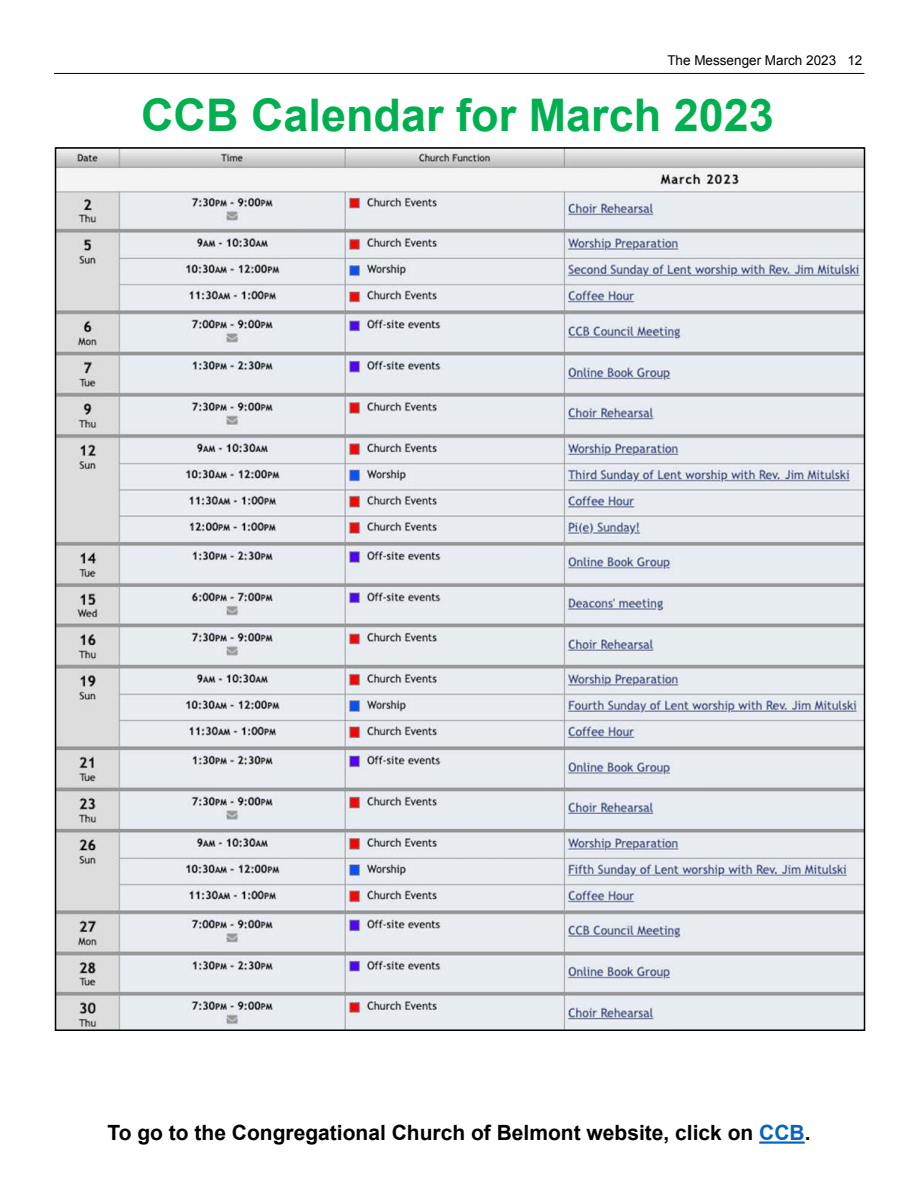
<style>
.page{position:relative;width:918px;height:1188px;background:#fff}
.page>*{position:absolute;margin:0;border:0;box-sizing:border-box;transform-origin:0 0}
.t1{font:700 45px "Arial";color:#00b050}
.t2{font:700 21px "Arial";color:#000}
.t3{font:13.5px "Arial";color:#000}
.s1{color:#0563c1}
</style>
<div class="page">
<hr style="left:54px;top:73px;width:811px;height:1px;background:#000">
<hr style="left:759px;top:1141px;width:46px;height:3px;background:#0563c1">
<img style="left:58px;top:150px;width:804px;height:878px">
<p class="t3" style="left:667px;top:52px;width:197px">The Messenger March 2023 12</p>
<h1 class="t1" style="left:141px;top:85px;width:634px">CCB Calendar for March 2023</h1>
<p class="t2" style="left:107px;top:1119px;width:705px">To go to the Congregational Church of Belmont website, click on <span class="s1">CCB</span>.</p>
</div>
